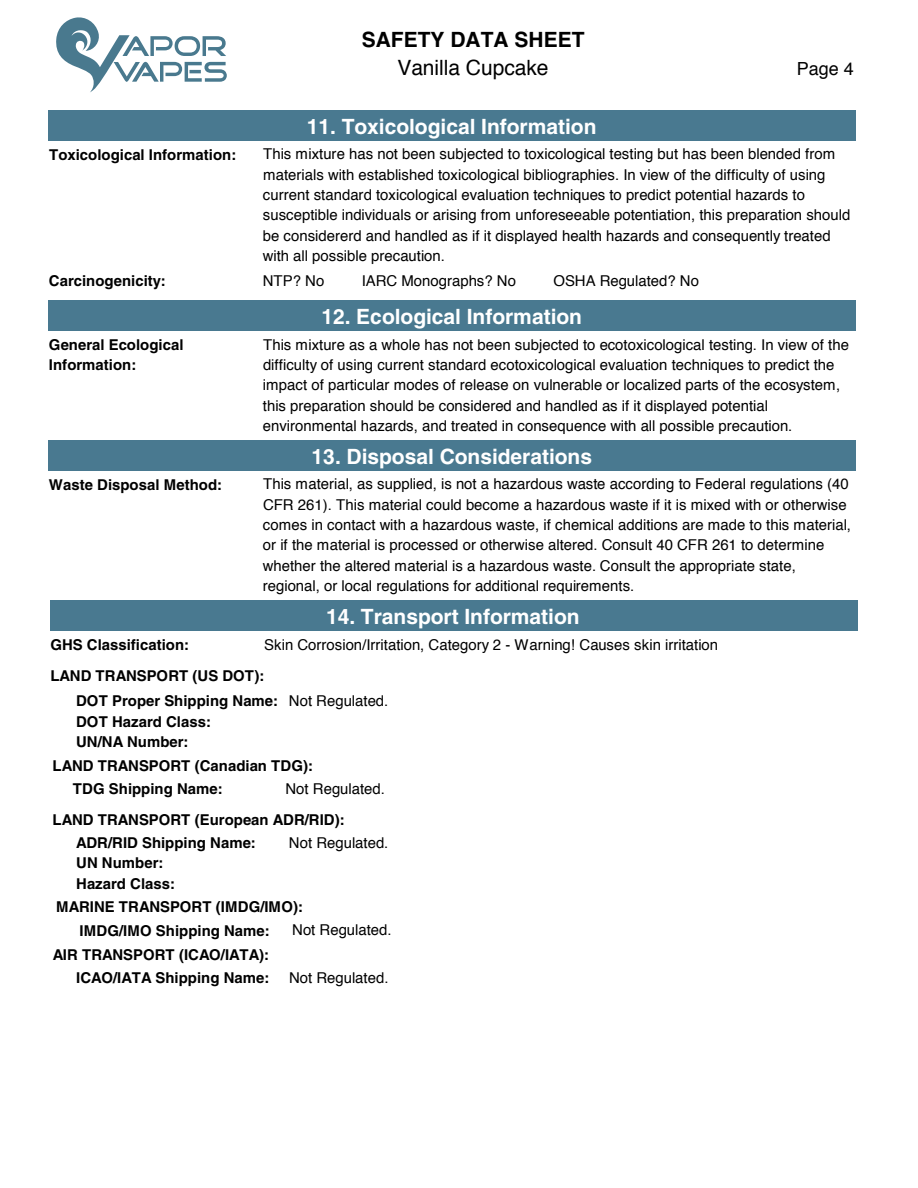
<style>
.page{position:relative;width:918px;height:1188px;background:#fff}
.page>*{position:absolute;margin:0;border:0;box-sizing:border-box;transform-origin:0 0}
.t1{font:700 21px "Helvetica";letter-spacing:-.005em;color:#fff}
.t2{font:700 21px "Helvetica";color:#000}
.t3{font:21px "Helvetica";color:#000}
.t4{font:18px "Helvetica";color:#000}
.t5{font:15px/20.4px "Helvetica";color:#000}
.t6{font:700 15px/20.2px "Helvetica";color:#000}
.s1{font-weight:400}
</style>
<div class="page">
<svg style="left:56px;top:17px;width:171px;height:75px"></svg>
<div style="left:49px;top:111px;width:807px;height:30px;background:#497990"></div>
<div style="left:49px;top:301px;width:807px;height:30px;background:#497990"></div>
<div style="left:49px;top:441px;width:807px;height:30px;background:#497990"></div>
<div style="left:50px;top:601px;width:807px;height:30px;background:#497990"></div>
<p class="t6" style="left:49px;top:144px;width:189px">Toxicological Information:</p>
<h1 class="t2" style="left:362px;top:27px;width:224px">SAFETY DATA SHEET</h1>
<h1 class="t3" style="left:397px;top:52px;width:153px">Vanilla Cupcake</h1>
<p class="t4" style="left:797px;top:54px;width:59px">Page 4</p>
<h1 class="t1" style="left:307px;top:114px;width:291px">11. Toxicological Information</h1>
<p class="t5" style="left:263px;top:144px;width:589px">This mixture has not been subjected to toxicological testing but has been blended from materials with established toxicological bibliographies. In view of the difficulty of using current standard toxicological evaluation techniques to predict potential hazards to susceptible individuals or arising from unforeseeable potentiation, this preparation should be considererd and handled as if it displayed health hazards and consequently treated with all possible precaution.</p>
<p class="t6" style="left:49px;top:271px;width:118px">Carcinogenicity:</p>
<p class="t5" style="left:263px;top:271px;width:63px">NTP? No</p>
<p class="t5" style="left:362px;top:271px;width:156px">IARC Monographs? No</p>
<p class="t5" style="left:553px;top:271px;width:147px">OSHA Regulated? No</p>
<p class="t6" style="left:49px;top:334px;width:136px">General Ecological<br>Information:</p>
<p class="t6" style="left:49px;top:474px;width:175px">Waste Disposal Method:</p>
<h1 class="t1" style="left:321px;top:304px;width:262px">12. Ecological Information</h1>
<p class="t5" style="left:263px;top:334px;width:588px">This mixture as a whole has not been subjected to ecotoxicological testing. In view of the difficulty of using current standard ecotoxicological evaluation techniques to predict the impact of particular modes of release on vulnerable or localized parts of the ecosystem, this preparation should be considered and handled as if it displayed potential environmental hazards, and treated in consequence with all possible precaution.</p>
<h1 class="t1" style="left:312px;top:444px;width:282px">13. Disposal Considerations</h1>
<p class="t5" style="left:263px;top:474px;width:590px">This material, as supplied, is not a hazardous waste according to Federal regulations (40<br>CFR 261). This material could become a hazardous waste if it is mixed with or otherwise comes in contact with a hazardous waste, if chemical additions are made to this material, or if the material is processed or otherwise altered. Consult 40 CFR 261 to determine whether the altered material is a hazardous waste. Consult the appropriate state, regional, or local regulations for additional requirements.</p>
<h1 class="t1" style="left:326px;top:604px;width:255px">14. Transport Information</h1>
<p class="t6" style="left:50px;top:634px;width:140px">GHS Classification:</p>
<p class="t5" style="left:264px;top:635px;width:456px">Skin Corrosion/Irritation, Category 2 - Warning! Causes skin irritation</p>
<p class="t6" style="left:50px;top:665px;width:215px">LAND TRANSPORT (US DOT):</p>
<p class="t6" style="left:76px;top:691px;width:314px">DOT Proper Shipping Name: <span class="s1">Not Regulated.<br></span>DOT Hazard Class:<br>UN/NA Number:</p>
<p class="t6" style="left:53px;top:755px;width:262px">LAND TRANSPORT (Canadian TDG):</p>
<p class="t6" style="left:73px;top:778px;width:151px">TDG Shipping Name:</p>
<p class="t5" style="left:286px;top:779px;width:101px">Not Regulated.</p>
<p class="t6" style="left:53px;top:809px;width:294px">LAND TRANSPORT (European ADR/RID):</p>
<p class="t6" style="left:76px;top:853px;width:100px">UN Number:<br>Hazard Class:</p>
<p class="t6" style="left:80px;top:920px;width:192px">IMDG/IMO Shipping Name:</p>
<p class="t5" style="left:292px;top:920px;width:101px">Not Regulated.</p>
<p class="t6" style="left:76px;top:832px;width:181px">ADR/RID Shipping Name:</p>
<p class="t5" style="left:289px;top:833px;width:101px">Not Regulated.</p>
<p class="t6" style="left:56px;top:897px;width:249px">MARINE TRANSPORT (IMDG/IMO):</p>
<p class="t6" style="left:53px;top:944px;width:218px">AIR TRANSPORT (ICAO/IATA):</p>
<p class="t6" style="left:76px;top:967px;width:195px">ICAO/IATA Shipping Name:</p>
<p class="t5" style="left:289px;top:968px;width:101px">Not Regulated.</p>
</div>
